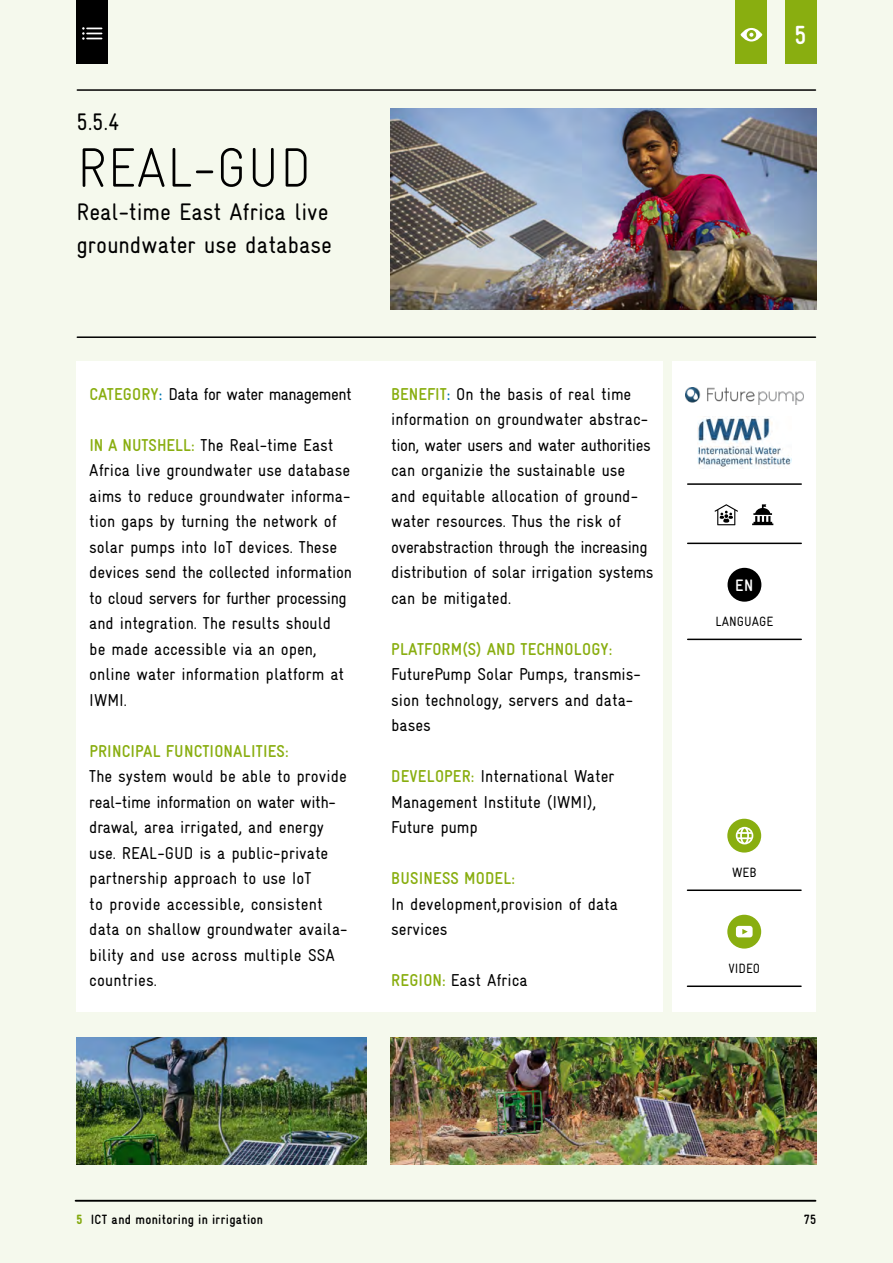
<style>
.page{position:relative;width:893px;height:1263px;background:#f5f9ed}
.page>*{position:absolute;margin:0;border:0;box-sizing:border-box;transform-origin:0 0}
.Einleitungstext{font:300 55.5px "Gravur Condensed";letter-spacing:.005em;color:#000}
.t1{font:700 26.25px "Gravur Condensed";color:#fff}
.Einleitungstext-2{font:24px/33px "Gravur Condensed";color:#000}
.Showcases{font:17.25px/25.5px "Gravur Condensed";color:#000}
.Showcases-2{font:700 17.25px "Gravur Condensed";letter-spacing:.01em;color:#89ae10}
.Showcases-3{font:17.25px "Gravur Condensed";letter-spacing:-.03em;color:#000}
.t2{font:700 16.65px "Gravur Condensed";color:#fff}
.t3{font:700 13.5px "Gravur Condensed";letter-spacing:.025em;color:#000}
.Showcases-4{font:13.5px "Gravur Condensed";color:#000}
.s1{font-weight:700;color:#89ae10}
.s2{font-weight:700;color:#0077b2}
.s3{font-weight:900;color:#89ae10}
</style>
<div class="page">
<div style="left:785px;top:0;width:31px;height:64px;background:#89ae10"></div>
<hr style="left:76px;top:1200px;width:739px;height:2px;background:#000">
<div style="left:736px;top:0;width:31px;height:64px;background:#89ae10"></div>
<svg style="left:740px;top:28px;width:22px;height:14px"></svg>
<div style="left:77px;top:0;width:31px;height:64px;background:#000"></div>
<svg style="left:82px;top:27px;width:20px;height:13px"></svg>
<div style="left:77px;top:361px;width:586px;height:651px;background:#fff"></div>
<div style="left:672px;top:361px;width:144px;height:651px;background:#fff"></div>
<img style="left:390px;top:108px;width:426px;height:202px">
<hr style="left:77px;top:336px;width:738px;height:2px;background:#000">
<hr style="left:77px;top:89px;width:738px;height:2px;background:#000">
<div style="left:727px;top:819px;width:34px;height:33px;background:#89ae10;border-radius:50%"></div>
<svg style="left:736px;top:827px;width:17px;height:17px"></svg>
<hr style="left:687px;top:889px;width:114px;height:2px;background:#000">
<div style="left:727px;top:915px;width:34px;height:33px;background:#89ae10;border-radius:50%"></div>
<svg style="left:736px;top:926px;width:17px;height:11px"></svg>
<hr style="left:687px;top:985px;width:114px;height:2px;background:#000">
<hr style="left:688px;top:483px;width:113px;height:2px;background:#000">
<svg style="left:714px;top:504px;width:24px;height:21px"></svg>
<svg style="left:752px;top:504px;width:21px;height:21px"></svg>
<hr style="left:688px;top:543px;width:113px;height:1px;background:#000">
<div style="left:727px;top:568px;width:34px;height:34px;background:#000;border-radius:50%"></div>
<hr style="left:688px;top:639px;width:113px;height:1px;background:#000">
<img style="left:686px;top:388px;width:117px;height:17px">
<img style="left:697px;top:417px;width:94px;height:50px">
<img style="left:77px;top:1037px;width:290px;height:128px">
<img style="left:390px;top:1037px;width:426px;height:128px">
<p class="Einleitungstext-2" style="left:77px;top:105px;width:45px">5.5.4</p>
<p class="Einleitungstext" style="left:77px;top:136px;width:236px">REAL-GUD</p>
<p class="Einleitungstext-2" style="left:77px;top:195px;width:257px">Real-time East Africa live groundwater use database</p>
<p class="Showcases-3" style="left:89px;top:384px;width:264px"><span class="s1">CATEGORY</span><span class="s2">:</span> Data for water management</p>
<p class="Showcases" style="left:89px;top:432px;width:264px"><span class="s1">IN A NUTSHELL:</span> The Real-time East Africa live groundwater use database aims to reduce groundwater informa&shy;tion gaps by turning the network of solar pumps into IoT devices. These devices send the collected information to cloud servers for further processing and integration. The results should<br>be made accessible via an open, online water information platform at IWMI.</p>
<p class="Showcases-2" style="left:89px;top:741px;width:201px">PRINCIPAL FUNCTIONALITIES:</p>
<p class="Showcases" style="left:89px;top:764px;width:260px">The system would be able to provide real-time information on water with&shy;drawal, area irrigated, and energy use. REAL-GUD is a public-private partnership approach to use IoT<br>to provide accessible, consistent data on shallow groundwater availa&shy;bility and use across multiple SSA countries.</p>
<p class="Showcases" style="left:391px;top:381px;width:264px"><span class="s1">BENEFIT</span><span class="s2">:</span> On the basis of real time information on groundwater abstrac&shy;tion, water users and water authorities can organizie the sustainable use and equitable allocation of ground&shy;water resources. Thus the risk of overabstraction through the increasing distribution of solar irrigation systems can be mitigated.</p>
<p class="Showcases-2" style="left:391px;top:639px;width:223px">PLATFORM(S) AND TECHNOLOGY:</p>
<p class="Showcases" style="left:391px;top:662px;width:251px">FuturePump Solar Pumps, transmis&shy;sion technology, servers and data&shy;bases</p>
<p class="Showcases" style="left:391px;top:764px;width:225px"><span class="s1">DEVELOPER:</span> International Water<br>Management Institute (IWMI),<br>Future pump</p>
<p class="Showcases" style="left:391px;top:866px;width:228px"><span class="s1">BUSINESS MODEL:<br></span>In development,provision of data</p>
<p class="Showcases" style="left:391px;top:916px;width:58px">services</p>
<p class="Showcases" style="left:391px;top:968px;width:138px"><span class="s1">REGION:</span> East Africa</p>
<h2 class="t1" style="left:795px;top:21px;width:14px">5</h2>
<p class="t2" style="left:735px;top:576px;width:20px">EN</p>
<p class="Showcases-4" style="left:715px;top:614px;width:59px">LANGUAGE</p>
<p class="Showcases-4" style="left:732px;top:864px;width:26px">WEB</p>
<p class="Showcases-4" style="left:728px;top:960px;width:33px">VIDEO</p>
<p class="t3" style="left:77px;top:1212px;width:188px"><span class="s3">5</span> ICT and monitoring in irrigation</p>
<p class="t3" style="left:804px;top:1212px;width:14px">75</p>
</div>
